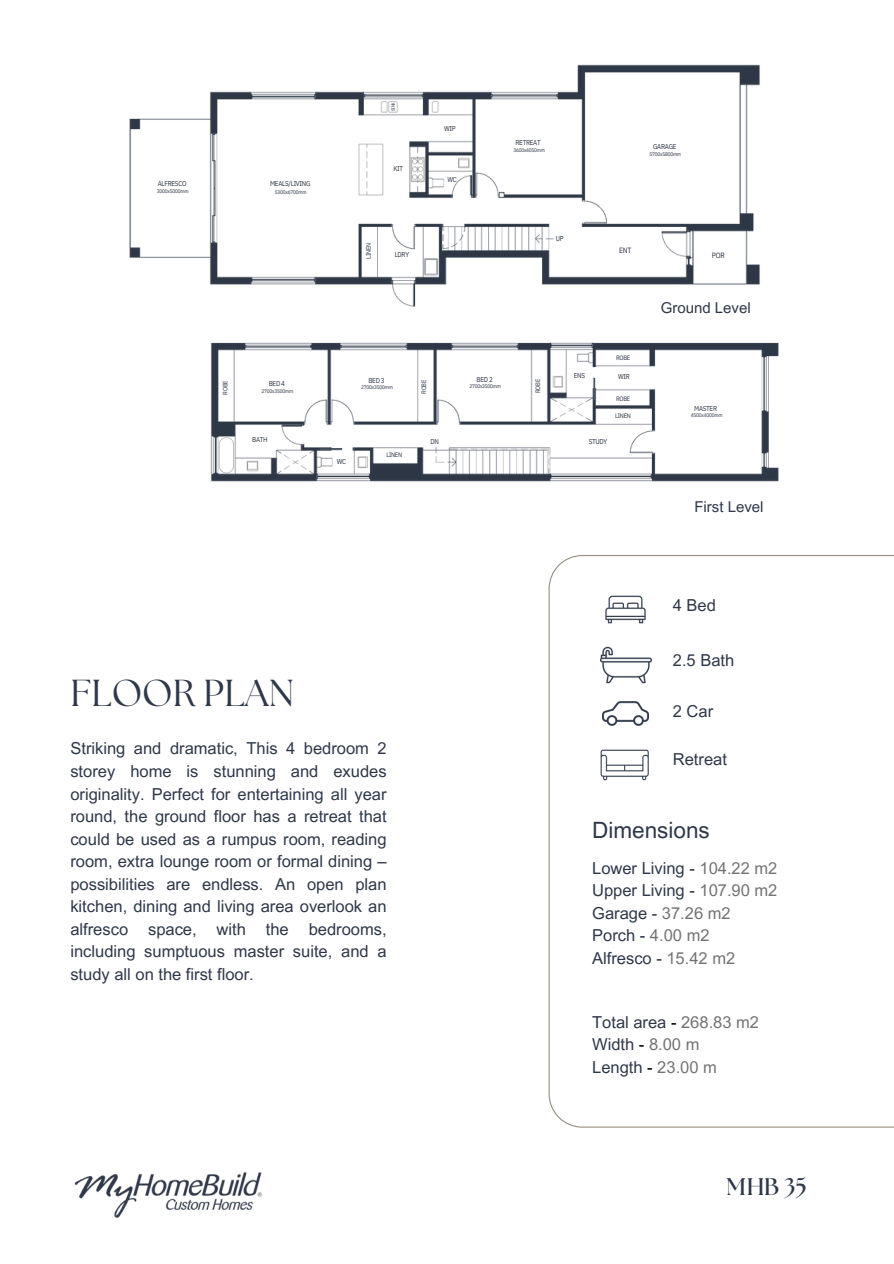
<style>
.page{position:relative;width:894px;height:1264px;background:#fff}
.page>*{position:absolute;margin:0;border:0;box-sizing:border-box;transform-origin:0 0}
.t1{font:37.5px "The Seasons";color:#2e3849}
.t2{font:700 24px "The Seasons";color:#2e3849}
.t3{font:22.5px "Arial MT Pro";color:#2e3849}
.t4{font:16.5px/22.5px "Arial MT Pro";color:#2e3849}
.t5{font:15px "Arial MT Pro";color:#2e3849}
.t6{font:7.65px "IBM Plex Sans Cond";letter-spacing:-.035em;color:#2e3849}
.t7{font:7.05px "IBM Plex Sans Cond";letter-spacing:-.035em;color:#2e3849}
.t8{font:6.45px "IBM Plex Sans Cond";letter-spacing:-.035em;color:#2e3849}
.t9{font:5.25px "IBM Plex Sans Cond";letter-spacing:-.035em;color:#2e3849}
.t10{font:4.65px "IBM Plex Sans Cond";color:#2e3849}
.s1{color:#737373}
.s2{color:#000}
</style>
<div class="page">
<svg style="left:548px;top:555px;width:345px;height:572px"></svg>
<img style="left:600px;top:740px;width:48px;height:49px">
<img style="left:600px;top:639px;width:51px;height:51px">
<img style="left:595px;top:579px;width:60px;height:60px">
<img style="left:602px;top:690px;width:46px;height:46px">
<img style="left:74px;top:1172px;width:189px;height:46px">
<img style="left:129px;top:64px;width:631px;height:243px">
<img style="left:210px;top:342px;width:569px;height:140px">
<h5 class="t7" style="left:158px;top:179px;width:30px">ALFRESCO</h5>
<p class="t7" style="left:270px;top:179px;width:42px">MEALS/LIVING</p>
<h6 class="t9" style="left:157px;top:187px;width:33px">3000x5000mm</h6>
<p class="t9" style="left:275px;top:188px;width:33px">5300x6700mm</p>
<h5 class="t10" style="left:390px;top:111px;width:11px;rotate:-90deg">SINK</h5>
<h5 class="t7" style="left:393px;top:164px;width:11px">KIT</h5>
<h5 class="t8" style="left:364px;top:258px;width:17px;rotate:-90deg">LINEN</h5>
<h5 class="t7" style="left:394px;top:250px;width:16px">LDRY</h5>
<p class="t7" style="left:444px;top:123px;width:13px">WIP</p>
<h5 class="t7" style="left:447px;top:175px;width:11px">WC</h5>
<h5 class="t7" style="left:515px;top:138px;width:27px">RETREAT</h5>
<h4 class="t9" style="left:513px;top:147px;width:33px">3600x4050mm</h4>
<h5 class="t7" style="left:555px;top:234px;width:9px">UP</h5>
<p class="t6" style="left:619px;top:245px;width:14px">ENT</p>
<p class="t8" style="left:221px;top:394px;width:16px;rotate:-90deg">ROBE</p>
<h5 class="t7" style="left:368px;top:375px;width:18px">BED 3</h5>
<h6 class="t7" style="left:476px;top:374px;width:18px">BED 2</h6>
<h6 class="t9" style="left:261px;top:387px;width:33px">2700x3500mm</h6>
<h1 class="t8" style="left:533px;top:393px;width:16px;rotate:-90deg">ROBE</h1>
<h4 class="t8" style="left:419px;top:394px;width:16px;rotate:-90deg">ROBE</h4>
<h6 class="t7" style="left:269px;top:379px;width:18px">BED 4</h6>
<h4 class="t9" style="left:361px;top:384px;width:33px">2700x3500mm</h4>
<p class="t9" style="left:469px;top:383px;width:33px">2700x3500mm</p>
<h5 class="t7" style="left:252px;top:435px;width:17px">BATH</h5>
<h5 class="t7" style="left:337px;top:457px;width:11px">WC</h5>
<p class="t8" style="left:386px;top:451px;width:17px">LINEN</p>
<h4 class="t7" style="left:430px;top:436px;width:10px">DN</h4>
<h6 class="t7" style="left:573px;top:370px;width:13px">ENS</h6>
<h5 class="t7" style="left:588px;top:436px;width:20px">STUDY</h5>
<p class="t8" style="left:616px;top:354px;width:16px">ROBE</p>
<h5 class="t7" style="left:618px;top:372px;width:13px">WIR</h5>
<p class="t8" style="left:616px;top:394px;width:16px">ROBE</p>
<p class="t8" style="left:615px;top:412px;width:17px">LINEN</p>
<h5 class="t7" style="left:653px;top:142px;width:25px">GARAGE</h5>
<h5 class="t9" style="left:649px;top:150px;width:33px">5700x5800mm</h5>
<h5 class="t6" style="left:711px;top:250px;width:14px">POR</h5>
<h6 class="t5" style="left:660px;top:302px;width:92px">Ground Level</h6>
<h6 class="t7" style="left:694px;top:403px;width:24px">MASTER</h6>
<h5 class="t9" style="left:690px;top:412px;width:33px">4500x4000mm</h5>
<h4 class="t5" style="left:694px;top:501px;width:71px">First Level</h4>
<p class="t1" style="left:70px;top:675px;width:225px">FLOOR PLAN</p>
<h5 class="t4" style="left:70px;top:739px;width:317px;text-align:justify">Striking and dramatic, This 4 bedroom 2 storey home is stunning and exudes originality. Perfect for entertaining all year round, the ground floor has a retreat that could be used as a rumpus room, reading room, extra lounge room or formal dining – possibilities are endless. An open plan kitchen, dining and living area overlook an alfresco space, with the bedrooms, including sumptuous master suite, and a study all on the first floor.</h5>
<p class="t4" style="left:672px;top:595px;width:45px">4 Bed</p>
<h5 class="t4" style="left:672px;top:651px;width:63px">2.5 Bath</h5>
<p class="t4" style="left:672px;top:701px;width:42px">2 Car</p>
<h5 class="t4" style="left:672px;top:749px;width:56px">Retreat</h5>
<p class="t3" style="left:592px;top:822px;width:119px">Dimensions</p>
<p class="t4" style="left:592px;top:858px;width:187px">Lower Living - <span class="s1">104.22 m2<br></span>Upper Living - <span class="s1">107.90 m2<br></span>Garage - <span class="s1">37.26 m2<br></span>Porch - <span class="s1">4.00 m2<br></span>Alfresco - <span class="s1">15.42 m2</span></p>
<h5 class="t4" style="left:592px;top:1012px;width:168px">Total area <span class="s2">-</span> <span class="s1">268.83 m2<br></span>Width <span class="s2">-</span> <span class="s1">8.00 m<br></span>Length <span class="s2">-</span> <span class="s1">23.00 m</span></h5>
<h6 class="t2" style="left:726px;top:1176px;width:82px">MHB 35</h6>
</div>
